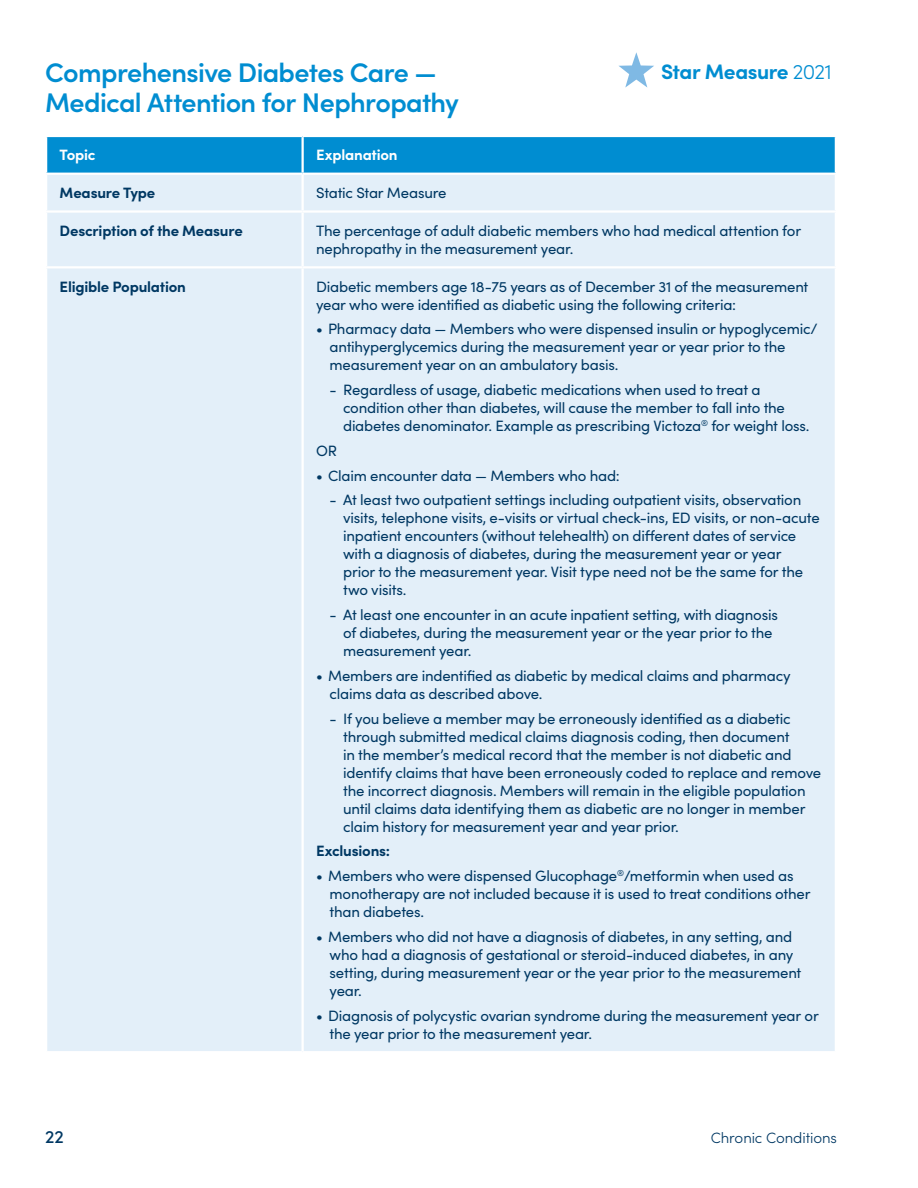
<style>
.page{position:relative;width:918px;height:1188px;background:#fff}
.page>*{position:absolute;margin:0;border:0;box-sizing:border-box;transform-origin:0 0}
.t1{font:600 27px/30px "Sofia Pro";letter-spacing:-.025em;color:#008dd1}
.t2{font:700 21px "Sofia Pro";letter-spacing:-.025em;color:#008dd1}
.t3{font:500 18px "Sofia Pro";color:#003863}
.Body{font:15px/18px "Sofia Pro";letter-spacing:-.015em;color:#003863}
.Body-2{font:700 15px "Sofia Pro";letter-spacing:-.015em;color:#003863}
.t4{font:300 15px "Sofia Pro";letter-spacing:-.005em;color:#003863}
.Table_Head{font:700 15px "Sofia Pro";letter-spacing:-.015em;color:#fff}
.s1{font-weight:300}
</style>
<div class="page">
<div style="left:47px;top:137px;width:788px;height:36px;background:#008dd1"></div>
<div style="left:47px;top:175px;width:788px;height:876px;background:#e3eff9"></div>
<hr style="left:302px;top:137px;width:2px;height:36px;background:#fff">
<hr style="left:302px;top:175px;width:2px;height:35px;background:#fff">
<hr style="left:45px;top:210px;width:258px;height:3px;background:#fff">
<hr style="left:303px;top:210px;width:534px;height:3px;background:#fff">
<hr style="left:302px;top:213px;width:2px;height:53px;background:#fff">
<hr style="left:302px;top:268px;width:2px;height:783px;background:#fff">
<hr style="left:45px;top:266px;width:258px;height:2px;background:#fff">
<hr style="left:303px;top:266px;width:534px;height:2px;background:#fff">
<svg style="left:618px;top:52px;width:36px;height:36px"></svg>
<h1 class="t1" style="left:45px;top:56px;width:415px">Comprehensive Diabetes Care —<br>Medical Attention for Nephropathy</h1>
<p class="Table_Head" style="left:60px;top:143px;width:38px">Topic</p>
<p class="Table_Head" style="left:316px;top:143px;width:83px">Explanation</p>
<p class="Body-2" style="left:60px;top:181px;width:97px">Measure Type</p>
<p class="Body" style="left:316px;top:183px;width:132px">Static Star Measure</p>
<p class="Body-2" style="left:60px;top:219px;width:185px">Description of the Measure</p>
<p class="Body" style="left:316px;top:221px;width:487px">The percentage of adult diabetic members who had medical attention for nephropathy in the measurement year.</p>
<p class="Body-2" style="left:60px;top:275px;width:128px">Eligible Population</p>
<p class="Body" style="left:316px;top:277px;width:494px">Diabetic members age 18-75 years as of December 31 of the measurement year who were identified as diabetic using the following criteria:</p>
<p class="Body" style="left:330px;top:319px;width:490px;text-indent:-14px">• Pharmacy data — Members who were dispensed insulin or hypoglycemic/ antihyperglycemics during the measurement year or year prior to the measurement year on an ambulatory basis.</p>
<p class="Body" style="left:343px;top:380px;width:466px;text-indent:-14px">- Regardless of usage, diabetic medications when used to treat a condition other than diabetes, will cause the member to fall into the diabetes denominator. Example as prescribing Victoza<sup>®</sup> for weight loss.</p>
<p class="Body" style="left:316px;top:441px;width:23px">OR</p>
<p class="Body" style="left:316px;top:466px;width:305px">• Claim encounter data — Members who had:</p>
<p class="Body" style="left:343px;top:490px;width:478px;text-indent:-14px">- At least two outpatient settings including outpatient visits, observation visits, telephone visits, e-visits or virtual check-ins, ED visits, or non-acute inpatient encounters (without telehealth) on different dates of service with a diagnosis of diabetes, during the measurement year or year<br>prior to the measurement year. Visit type need not be the same for the two visits.</p>
<p class="Body" style="left:343px;top:605px;width:436px;text-indent:-14px">- At least one encounter in an acute inpatient setting, with diagnosis of diabetes, during the measurement year or the year prior to the measurement year.</p>
<p class="Body" style="left:330px;top:666px;width:463px;text-indent:-14px">• Members are indentified as diabetic by medical claims and pharmacy claims data as described above.</p>
<p class="Body" style="left:343px;top:709px;width:480px;text-indent:-14px">- If you believe a member may be erroneously identified as a diabetic through submitted medical claims diagnosis coding, then document<br>in the member’s medical record that the member is not diabetic and identify claims that have been erroneously coded to replace and remove the incorrect diagnosis. Members will remain in the eligible population until claims data identifying them as diabetic are no longer in member claim history for measurement year and year prior.</p>
<p class="Body-2" style="left:316px;top:840px;width:76px">Exclusions:</p>
<p class="Body" style="left:330px;top:866px;width:482px;text-indent:-14px">• Members who were dispensed Glucophage<sup>®</sup>/metformin when used as monotherapy are not included because it is used to treat conditions other than diabetes.</p>
<p class="Body" style="left:330px;top:927px;width:473px;text-indent:-14px">• Members who did not have a diagnosis of diabetes, in any setting, and who had a diagnosis of gestational or steroid-induced diabetes, in any setting, during measurement year or the year prior to the measurement year.</p>
<p class="Body" style="left:330px;top:1006px;width:491px;text-indent:-14px">• Diagnosis of polycystic ovarian syndrome during the measurement year or the year prior to the measurement year.</p>
<p class="t2" style="left:661px;top:56px;width:172px">Star Measure <span class="s1">2021</span></p>
<p class="t3" style="left:45px;top:1123px;width:20px">22</p>
<p class="t4" style="left:711px;top:1127px;width:128px">Chronic Conditions</p>
</div>
